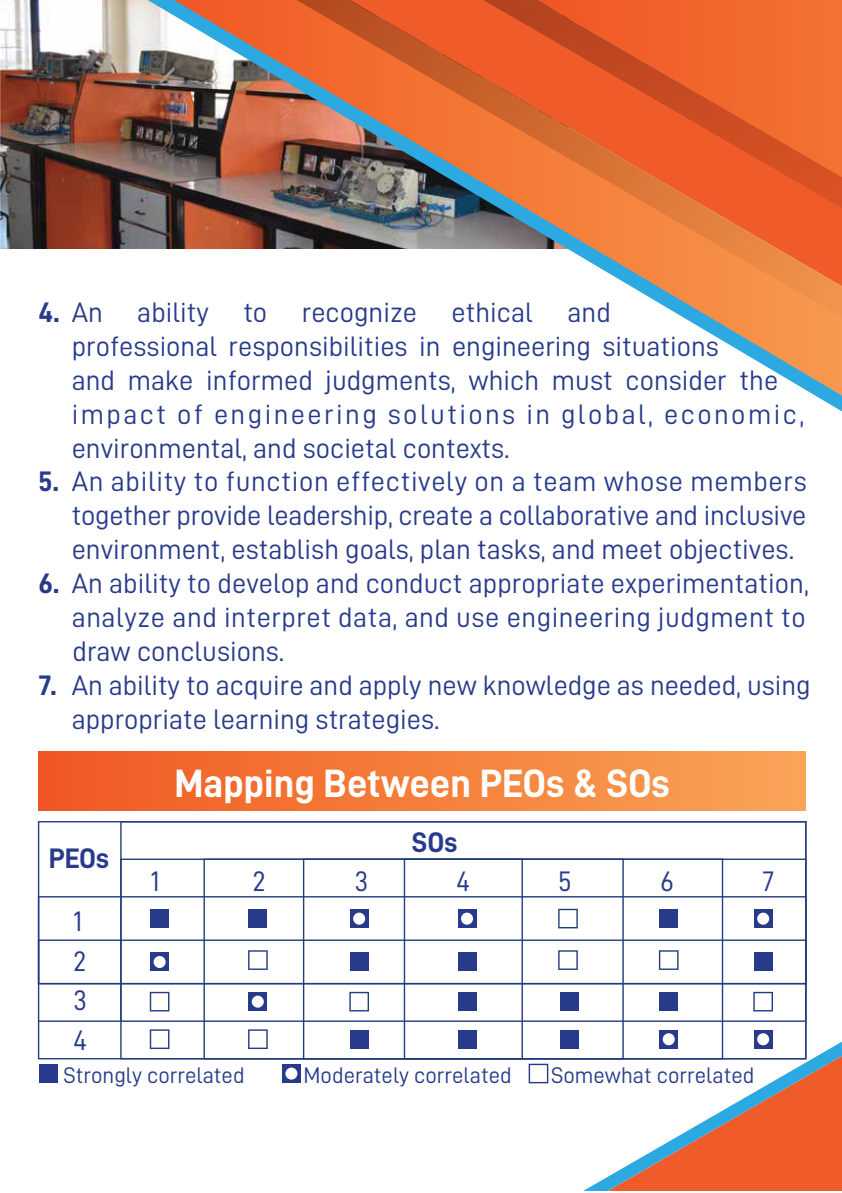
<style>
.page{position:relative;width:842px;height:1193px;background:#fff}
.page>*{position:absolute;margin:0;border:0;box-sizing:border-box;transform-origin:0 0}
.t1{font:39.6px "D DIN Bold";color:#fff}
.t2{font:28.2px/34px "D DIN";color:#283b8b}
.t3{font:28.2px "D DIN Bold";letter-spacing:-.015em;color:#283b8b}
.t4{font:22.6px "D DIN";color:#283b8b}
.s1{font-family:"D DIN Bold"}
</style>
<div class="page">
<div style="left:39px;top:751px;width:766px;height:59px;background:linear-gradient(to right,#f05722,#f9a556)"></div>
<img style="left:1px;top:0;width:147px;height:249px">
<img style="left:148px;top:0;width:693px;height:411px">
<svg style="left:295px;top:0;width:546px;height:375px"></svg>
<svg style="left:120px;top:821px;width:686px;height:37px"></svg>
<svg style="left:38px;top:858px;width:803px;height:333px"></svg>
<div style="left:282px;top:1064px;width:18px;height:18px;background:#283b8b"></div>
<div style="left:285px;top:1067px;width:12px;height:12px;background:#fff;border-radius:50%"></div>
<div style="left:350px;top:909px;width:18px;height:18px;background:#283b8b"></div>
<div style="left:353px;top:912px;width:12px;height:12px;background:#fff;border-radius:50%"></div>
<div style="left:150px;top:952px;width:19px;height:19px;background:#283b8b"></div>
<div style="left:153px;top:956px;width:12px;height:12px;background:#fff;border-radius:50%"></div>
<div style="left:249px;top:992px;width:18px;height:18px;background:#283b8b"></div>
<div style="left:252px;top:995px;width:12px;height:12px;background:#fff;border-radius:50%"></div>
<div style="left:659px;top:1030px;width:18px;height:18px;background:#283b8b"></div>
<div style="left:662px;top:1033px;width:12px;height:12px;background:#fff;border-radius:50%"></div>
<svg style="left:753px;top:1030px;width:19px;height:18px"></svg>
<div style="left:756px;top:1033px;width:12px;height:12px;background:#fff;border-radius:50%"></div>
<div style="left:458px;top:909px;width:18px;height:18px;background:#283b8b"></div>
<div style="left:461px;top:912px;width:12px;height:12px;background:#fff;border-radius:50%"></div>
<svg style="left:753px;top:909px;width:19px;height:18px"></svg>
<svg style="left:756px;top:912px;width:12px;height:12px"></svg>
<p class="t2" style="left:72px;top:294px;width:733px;text-indent:-33px"><span class="s1">4.</span> An ability to recognize ethical and<br>professional responsibilities in engineering situations<br>and make informed judgments, which must consider the impact of engineering solutions in global, economic, environmental, and societal contexts.</p>
<p class="t2" style="left:72px;top:464px;width:736px;text-align:justify;text-indent:-33px"><span class="s1">5.</span> An ability to function effectively on a team whose members together provide leadership, create a collaborative and inclusive environment, establish goals, plan tasks, and meet objectives.</p>
<p class="t2" style="left:72px;top:566px;width:738px;text-align:justify;text-indent:-33px"><span class="s1">6.</span> An ability to develop and conduct appropriate experimentation, analyze and interpret data, and use engineering judgment to draw conclusions.</p>
<p class="t2" style="left:72px;top:668px;width:740px;text-indent:-33px"><span class="s1">7.</span> An ability to acquire and apply new knowledge as needed, using appropriate learning strategies.</p>
<h1 class="t1" style="left:174px;top:761px;width:496px">Mapping Between PEOs &amp; SOs</h1>
<p class="t3" style="left:411px;top:826px;width:47px">SOs</p>
<p class="t2" style="left:150px;top:864px;width:11px">1</p>
<p class="t2" style="left:252px;top:864px;width:15px">2</p>
<p class="t2" style="left:354px;top:864px;width:15px">3</p>
<p class="t2" style="left:456px;top:864px;width:16px">4</p>
<p class="t2" style="left:558px;top:864px;width:15px">5</p>
<p class="t2" style="left:659px;top:864px;width:15px">6</p>
<p class="t2" style="left:761px;top:864px;width:14px">7</p>
<p class="t2" style="left:73px;top:901px;width:16px;line-height:39.6px">1<br>2<br>3<br>4</p>
<p class="t4" style="left:63px;top:1062px;width:182px">Strongly correlated</p>
<p class="t4" style="left:303px;top:1062px;width:209px">Moderately correlated</p>
<p class="t4" style="left:550px;top:1062px;width:205px">Somewhat correlated</p>
<p class="t3" style="left:49px;top:842px;width:62px">PEOs</p>
</div>
